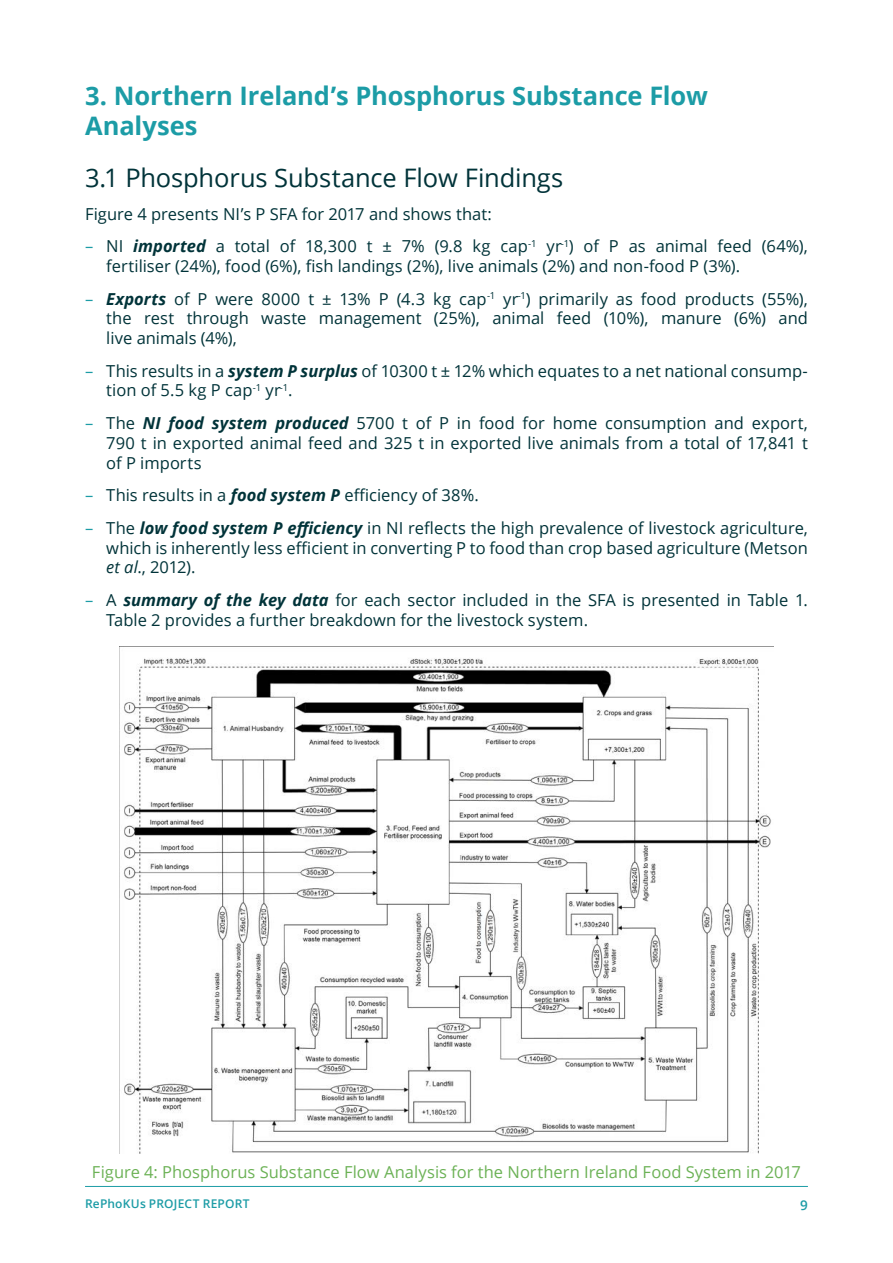
<style>
.page{position:relative;width:893px;height:1263px;background:#fff}
.page>*{position:absolute;margin:0;border:0;box-sizing:border-box;transform-origin:0 0}
.t1{font:700 25.5px/30.6px "Open Sans";letter-spacing:-.005em;color:#1c9ca6}
.Intro{font:25.5px "Open Sans";letter-spacing:-.005em;color:#003339}
.Body{font:16.5px/19.8px "Open Sans";color:#003339}
.Annotation{font:16.5px "Open Sans";color:#6cb256}
.t2{font:600 13.5px "Open Sans";color:#1c9ca6}
.t3{font:600 12px "Open Sans";letter-spacing:.015em;color:#1c9ca6}
.s1{color:#1c9ca6}
.s2{font-weight:700;font-style:italic}
.s3{font-style:italic}
</style>
<div class="page">
<hr style="left:85px;top:1186px;width:723px;height:1px;background:#1c9ca6">
<img style="left:119px;top:646px;width:655px;height:507px">
<p class="t1" style="left:85px;top:79px;width:624px">3. Northern Ireland’s Phosphorus Substance Flow<br>Analyses</p>
<p class="Intro" style="left:85px;top:160px;width:480px">3.1 Phosphorus Substance Flow Findings</p>
<p class="Body" style="left:85px;top:203px;width:408px">Figure 4 presents NI’s P SFA for 2017 and shows that:</p>
<p class="Body" style="left:106px;top:236px;width:703px;text-indent:-21px"><span class="s1">–</span> NI <span class="s2">imported</span> a total of 18,300 t ± 7% (9.8 kg cap<sup>-1</sup> yr<sup>-1</sup>) of P as animal feed (64%), fertiliser (24%), food (6%), fish landings (2%), live animals (2%) and non-food P (3%).</p>
<p class="Body" style="left:106px;top:288px;width:703px;text-align:justify;text-indent:-21px"><span class="s1">–</span> <span class="s2">Exports</span> of P were 8000 t ± 13% P (4.3 kg cap<sup>-1</sup> yr<sup>-1</sup>) primarily as food products (55%), the rest through waste management (25%), animal feed (10%), manure (6%) and live animals (4%),</p>
<p class="Body" style="left:106px;top:360px;width:703px;text-indent:-21px"><span class="s1">–</span> This results in a <span class="s2">system P surplus</span> of 10300 t ± 12% which equates to a net national consump&shy;tion of 5.5 kg P cap<sup>-1</sup> yr<sup>-1</sup>.</p>
<p class="Body" style="left:106px;top:413px;width:703px;text-align:justify;text-indent:-21px"><span class="s1">–</span> The <span class="s2">NI food system produced</span> 5700 t of P in food for home consumption and export, 790 t in exported animal feed and 325 t in exported live animals from a total of 17,841 t of P imports</p>
<p class="Body" style="left:85px;top:485px;width:395px"><span class="s1">–</span> This results in a <span class="s2">food system P</span> efficiency of 38%.</p>
<p class="Body" style="left:106px;top:517px;width:703px;text-align:justify;text-indent:-21px"><span class="s1">–</span> The <span class="s2">low food system P efficiency</span> in NI reflects the high prevalence of livestock agriculture, which is inherently less efficient in converting P to food than crop based agriculture (Metson <span class="s3">et al</span>., 2012).</p>
<p class="Body" style="left:106px;top:590px;width:703px;text-indent:-21px"><span class="s1">–</span> A <span class="s2">summary of the key data</span> for each sector included in the SFA is presented in Table 1.<br>Table 2 provides a further breakdown for the livestock system.</p>
<p class="Annotation" style="left:92px;top:1161px;width:711px">Figure 4: Phosphorus Substance Flow Analysis for the Northern Ireland Food System in 2017</p>
<p class="t3" style="left:85px;top:1196px;width:166px">RePhoKUs PROJECT REPORT</p>
<p class="t2" style="left:800px;top:1195px;width:9px">9</p>
</div>
